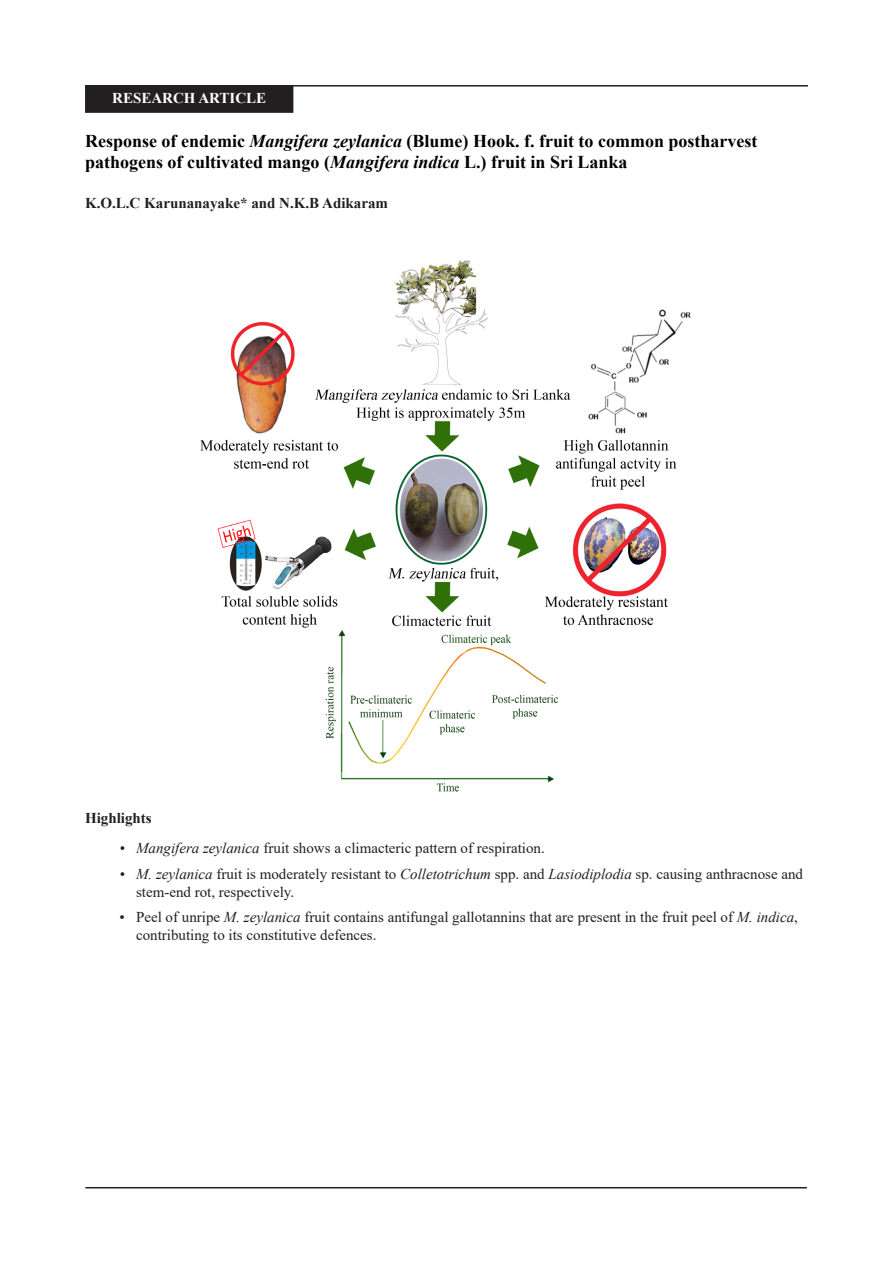
<style>
.page{position:relative;width:893px;height:1263px;background:#fff}
.page>*{position:absolute;margin:0;border:0;box-sizing:border-box;transform-origin:0 0}
.t1{font:700 18px/21.6px "Times New Roman";color:#000}
.t2{font:15px/18px "Times New Roman";color:#231f20}
.t3{font:700 15px "Times New Roman";color:#231f20}
.t4{font:700 15px "Times New Roman";color:#fff}
.s1{font-style:italic}
</style>
<div class="page">
<hr style="left:85px;top:1187px;width:722px;height:1px;background:#231f20">
<div style="left:86px;top:86px;width:207px;height:26px;background:#231f20"></div>
<div style="left:85px;top:85px;width:208px;height:28px;border:2px solid #231f20"></div>
<hr style="left:85px;top:85px;width:723px;height:2px;background:#231f20">
<img style="left:200px;top:260px;width:491px;height:532px">
<p class="t4" style="left:112px;top:88px;width:156px">RESEARCH ARTICLE</p>
<p class="t1" style="left:85px;top:129px;width:674px">Response of endemic <span class="s1">Mangifera zeylanica</span> (Blume) Hook. f. fruit to common postharvest pathogens of cultivated mango (<span class="s1">Mangifera indica</span> L.) fruit in Sri Lanka</p>
<p class="t3" style="left:85px;top:192px;width:304px">K.O.L.C Karunanayake* and N.K.B Adikaram</p>
<p class="t3" style="left:85px;top:808px;width:68px">Highlights</p>
<p class="t2" style="left:120px;top:839px;width:427px"><span class="s1">• Mangifera zeylanica</span> fruit shows a climacteric pattern of respiration.</p>
<p class="t2" style="left:136px;top:864px;width:668px;text-indent:-17px"><span class="s1">• M. zeylanica</span> fruit is moderately resistant to <span class="s1">Colletotrichum</span> spp. and <span class="s1">Lasiodiplodia</span> sp. causing anthracnose and stem-end rot, respectively.</p>
<p class="t2" style="left:136px;top:908px;width:663px;text-indent:-17px">• Peel of unripe <span class="s1">M. zeylanica</span> fruit contains antifungal gallotannins that are present in the fruit peel of <span class="s1">M. indica</span>, contributing to its constitutive defences.</p>
</div>
